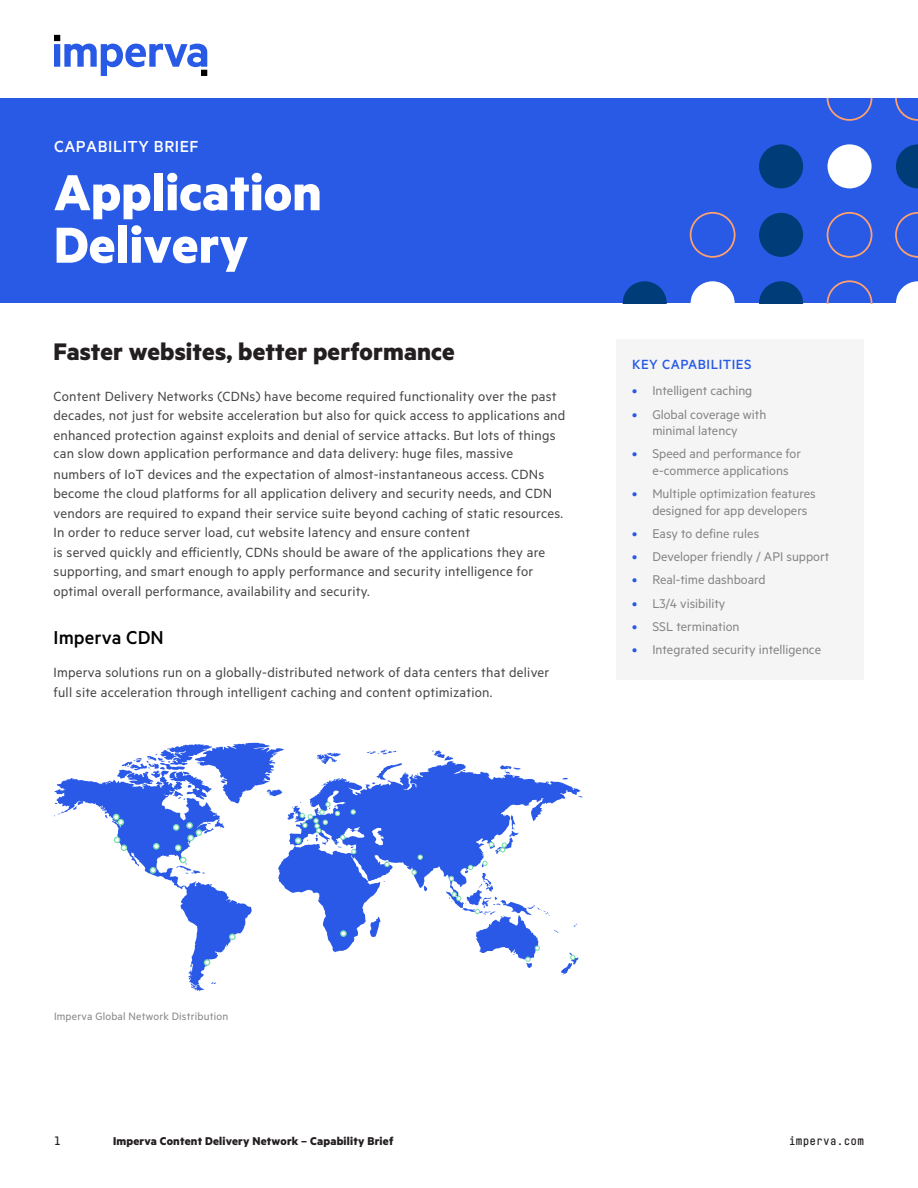
<style>
.page{position:relative;width:918px;height:1188px;background:#fff}
.page>*{position:absolute;margin:0;border:0;box-sizing:border-box;transform-origin:0 0}
.t1{font:700 57px/52.5px "Metric";color:#fff}
.Body_full_para___Met{font:700 27px "Metric";letter-spacing:.005em;color:#231f20}
.Body_full_para___Met-2{font:500 21px "Metric";letter-spacing:.005em;color:#000}
.t2{font:500 18px "Metric";letter-spacing:.03em;color:#fff}
.Body_full_para___Met-3{font:15px/19.5px "Metric";letter-spacing:.015em;color:#474747}
.Heading_XS_Caps___Me{font:500 15px "Metric";letter-spacing:.03em;color:#285ae6}
.t3{font:14.25px/16.5px "Metric";color:#858585}
.t4{font:700 12.75px "Metric";letter-spacing:.015em;color:#231f20}
.Footnote{font:12px "Metric";letter-spacing:.015em;color:#858585}
.t5{font:500 12px "Fabrikat Mono";letter-spacing:.02em;color:#231f20}
.s1{font-weight:500;color:#285ae6}
</style>
<div class="page">
<div style="left:0;top:99px;width:918px;height:204px;background:#285ae6"></div>
<svg style="left:54px;top:35px;width:153px;height:41px"></svg>
<svg style="left:896px;top:144px;width:22px;height:44px"></svg>
<div style="left:828px;top:144px;width:44px;height:44px;background:#fff;border-radius:50%"></div>
<svg style="left:895px;top:212px;width:23px;height:46px"></svg>
<div style="left:827px;top:212px;width:45px;height:46px;border:2px solid #ffa06e;border-radius:50%"></div>
<div style="left:759px;top:213px;width:44px;height:44px;background:#003c78;border-radius:50%"></div>
<svg style="left:759px;top:281px;width:44px;height:22px"></svg>
<div style="left:759px;top:144px;width:44px;height:44px;background:#003c78;border-radius:50%"></div>
<svg style="left:895px;top:99px;width:23px;height:22px"></svg>
<svg style="left:827px;top:99px;width:45px;height:22px"></svg>
<svg style="left:896px;top:281px;width:22px;height:22px"></svg>
<svg style="left:827px;top:280px;width:45px;height:23px"></svg>
<div style="left:690px;top:212px;width:46px;height:46px;border:2px solid #ffa06e;border-radius:50%"></div>
<svg style="left:691px;top:281px;width:44px;height:22px"></svg>
<svg style="left:623px;top:281px;width:44px;height:22px"></svg>
<div style="left:616px;top:339px;width:248px;height:340px;background:#f5f5f5"></div>
<svg style="left:432px;top:750px;width:21px;height:11px"></svg>
<svg style="left:366px;top:750px;width:31px;height:4px"></svg>
<svg style="left:356px;top:761px;width:225px;height:177px;fill:#2959e6"></svg>
<svg style="left:384px;top:862px;width:6px;height:5px"></svg>
<svg style="left:411px;top:870px;width:6px;height:5px"></svg>
<svg style="left:418px;top:855px;width:5px;height:5px"></svg>
<svg style="left:489px;top:815px;width:30px;height:39px"></svg>
<svg style="left:446px;top:861px;width:133px;height:114px"></svg>
<svg style="left:54px;top:743px;width:302px;height:248px"></svg>
<p class="t2" style="left:54px;top:136px;width:146px">CAPABILITY BRIEF</p>
<h1 class="t1" style="left:54px;top:164px;width:269px">Application<br>Delivery</h1>
<p class="Body_full_para___Met" style="left:54px;top:335px;width:403px">Faster websites, better performance</p>
<p class="Body_full_para___Met-3" style="left:54px;top:386px;width:513px">Content Delivery Networks (CDNs) have become required functionality over the past decades, not just for website acceleration but also for quick access to applications and enhanced protection against exploits and denial of service attacks. But lots of things can slow down application performance and data delivery: huge files, massive</p>
<p class="Body_full_para___Met-3" style="left:54px;top:464px;width:511px">numbers of IoT devices and the expectation of almost-instantaneous access. CDNs become the cloud platforms for all application delivery and security needs, and CDN vendors are required to expand their service suite beyond caching of static resources.<br>In order to reduce server load, cut website latency and ensure content<br>is served quickly and efficiently, CDNs should be aware of the applications they are supporting, and smart enough to apply performance and security intelligence for optimal overall performance, availability and security.</p>
<p class="Body_full_para___Met-2" style="left:54px;top:626px;width:112px">Imperva CDN</p>
<p class="Body_full_para___Met-3" style="left:54px;top:662px;width:497px">Imperva solutions run on a globally-distributed network of data centers that deliver full site acceleration through intelligent caching and content optimization.</p>
<p class="Heading_XS_Caps___Me" style="left:632px;top:356px;width:121px">KEY CAPABILITIES</p>
<p class="t3" style="left:632px;top:382px;width:122px"><span class="s1">•</span> Intelligent caching</p>
<p class="t3" style="left:652px;top:405px;width:116px;text-indent:-20px"><span class="s1">•</span> Global coverage with minimal latency</p>
<p class="t3" style="left:632px;top:445px;width:170px;text-align:center"><span class="s1">•</span> Speed and performance for e-commerce applications</p>
<p class="t3" style="left:652px;top:485px;width:165px;text-indent:-20px"><span class="s1">•</span> Multiple optimization features designed for app developers</p>
<p class="t3" style="left:632px;top:525px;width:129px"><span class="s1">•</span> Easy to define rules</p>
<p class="t3" style="left:632px;top:548px;width:199px"><span class="s1">•</span> Developer friendly / API support</p>
<p class="t3" style="left:632px;top:571px;width:135px"><span class="s1">•</span> Real-time dashboard</p>
<p class="t3" style="left:632px;top:594px;width:95px"><span class="s1">•</span> L3/4 visibility</p>
<p class="t3" style="left:632px;top:618px;width:109px"><span class="s1">•</span> SSL termination</p>
<p class="t3" style="left:632px;top:641px;width:191px"><span class="s1">•</span> Integrated security intelligence</p>
<p class="Footnote" style="left:54px;top:1009px;width:176px">Imperva Global Network Distribution</p>
<p class="t5" style="left:54px;top:1134px;width:8px">1</p>
<p class="t4" style="left:113px;top:1133px;width:282px">Imperva Content Delivery Network – Capability Brief</p>
<p class="t5" style="left:789px;top:1134px;width:76px">imperva.com</p>
</div>
